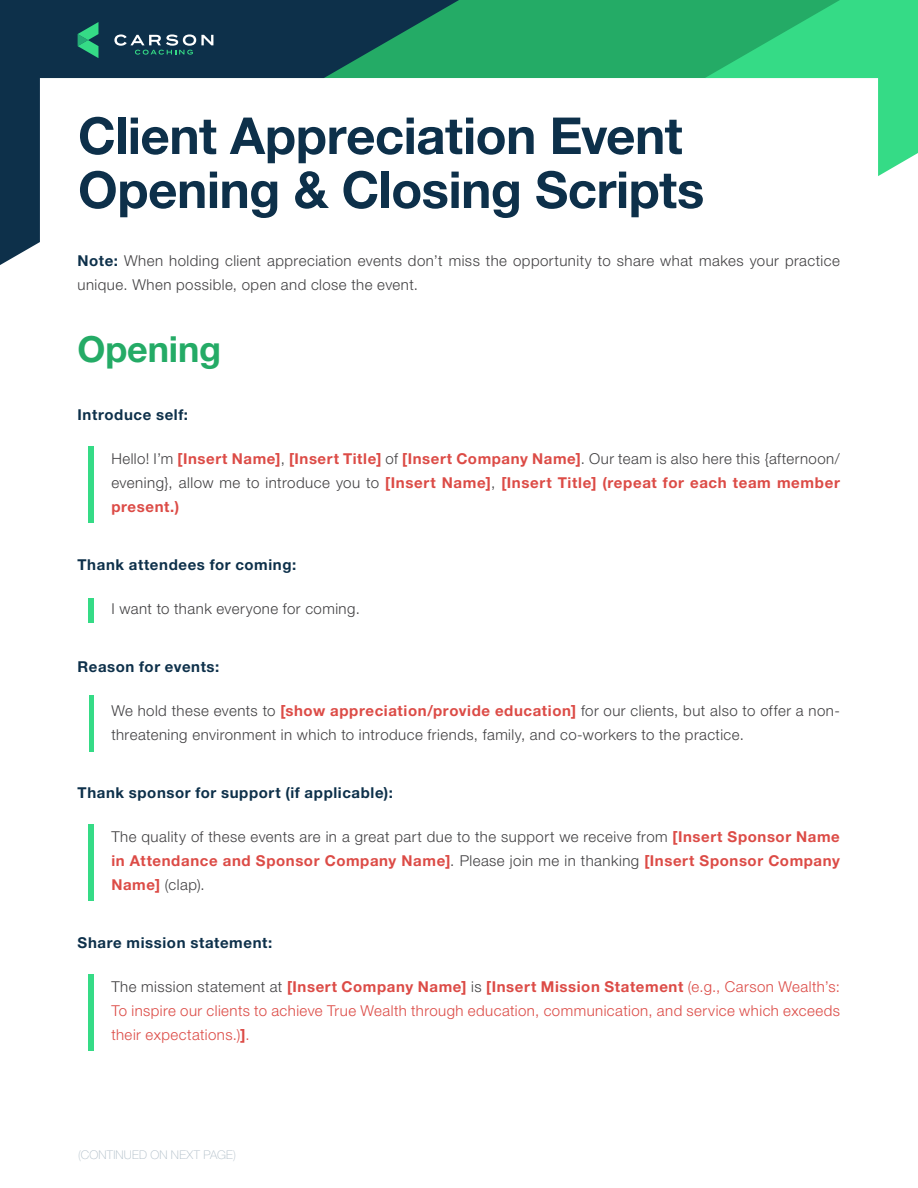
<style>
.page{position:relative;width:918px;height:1188px;background:#fff}
.page>*{position:absolute;margin:0;border:0;box-sizing:border-box;transform-origin:0 0}
.t1{font:700 51px/54px "Helvetica Neue LT Pro";letter-spacing:-.01em;color:#0d304a}
.t2{font:700 36px "Helvetica Neue LT Pro";letter-spacing:-.005em;color:#24ab66}
.t3{font:300 15px/24px "Helvetica Neue LT Pro";letter-spacing:.03em;color:#414042}
.t4{font:300 15px/24px "Helvetica Neue LT Pro";letter-spacing:.03em;color:#dc4b46;text-align:justify}
.t5{font:700 15px/24px "Helvetica Neue LT Pro";letter-spacing:.04em;color:#dc4b46;text-align:justify}
.t6{font:700 15px "Helvetica Neue LT Pro";letter-spacing:.04em;color:#0d304a}
.t7{font:100 12px "Helvetica Neue LT Pro";letter-spacing:.015em;color:#afbdc7}
.s1{font-weight:700;color:#0d304a}
.s2{font-weight:300;color:#414042}
.s3{font-weight:700;color:#dc4b46}
.s4{color:#414042}
.s5{font-weight:700}
</style>
<div class="page">
<div style="left:459px;top:0;width:246px;height:78px;background:#24ab66"></div>
<svg style="left:705px;top:0;width:213px;height:176px"></svg>
<svg style="left:0;top:0;width:459px;height:265px"></svg>
<svg style="left:78px;top:22px;width:20px;height:36px"></svg>
<svg style="left:114px;top:34px;width:99px;height:21px"></svg>
<div style="left:89px;top:446px;width:5px;height:77px;background:#35db86"></div>
<div style="left:89px;top:824px;width:5px;height:77px;background:#35db86"></div>
<div style="left:89px;top:974px;width:5px;height:77px;background:#35db86"></div>
<div style="left:89px;top:696px;width:5px;height:56px;background:#35db86"></div>
<div style="left:89px;top:598px;width:5px;height:24px;background:#35db86"></div>
<h1 class="t1" style="left:78px;top:108px;width:628px">Client Appreciation Event<br>Opening &amp; Closing Scripts</h1>
<p class="t3" style="left:78px;top:248px;width:764px"><span class="s1">Note:</span> When holding client appreciation events don’t miss the opportunity to share what makes your practice unique. When possible, open and close the event.</p>
<h2 class="t2" style="left:78px;top:327px;width:145px">Opening</h2>
<p class="t6" style="left:78px;top:405px;width:112px">Introduce self:</p>
<p class="t5" style="left:111px;top:447px;width:730px"><span class="s2">Hello! I’m</span> [Insert Name]<span class="s2">,</span> [Insert Title] <span class="s2">of</span> [Insert Company Name]<span class="s2">. Our team is also here this {afternoon/ evening}, allow me to introduce you to</span> [Insert Name]<span class="s2">,</span> [Insert Title] (repeat for each team member present.)</p>
<p class="t6" style="left:78px;top:555px;width:220px">Thank attendees for coming:</p>
<p class="t3" style="left:111px;top:597px;width:250px">I want to thank everyone for coming.</p>
<p class="t6" style="left:78px;top:657px;width:143px">Reason for events:</p>
<p class="t3" style="left:111px;top:699px;width:730px">We hold these events to <span class="s3">[show appreciation/provide education]</span> for our clients, but also to offer a non&shy;threatening environment in which to introduce friends, family, and co-workers to the practice.</p>
<p class="t6" style="left:78px;top:783px;width:317px">Thank sponsor for support (if applicable):</p>
<p class="t3" style="left:111px;top:825px;width:730px;text-align:justify">The quality of these events are in a great part due to the support we receive from <span class="s3">[Insert Sponsor Name in Attendance and Sponsor Company Name]</span>. Please join me in thanking <span class="s3">[Insert Sponsor Company Name]</span> (clap).</p>
<p class="t6" style="left:78px;top:933px;width:196px">Share mission statement:</p>
<p class="t4" style="left:111px;top:975px;width:730px"><span class="s4">The mission statement at</span> <span class="s5">[Insert Company Name]</span> <span class="s4">is</span> <span class="s5">[Insert Mission Statement</span> (e.g., Carson Wealth’s:<br>To inspire our clients to achieve True Wealth through education, communication, and service which exceeds their expectations.)<span class="s5">]</span>.</p>
<p class="t7" style="left:78px;top:1148px;width:160px">(CONTINUED ON NEXT PAGE)</p>
</div>
